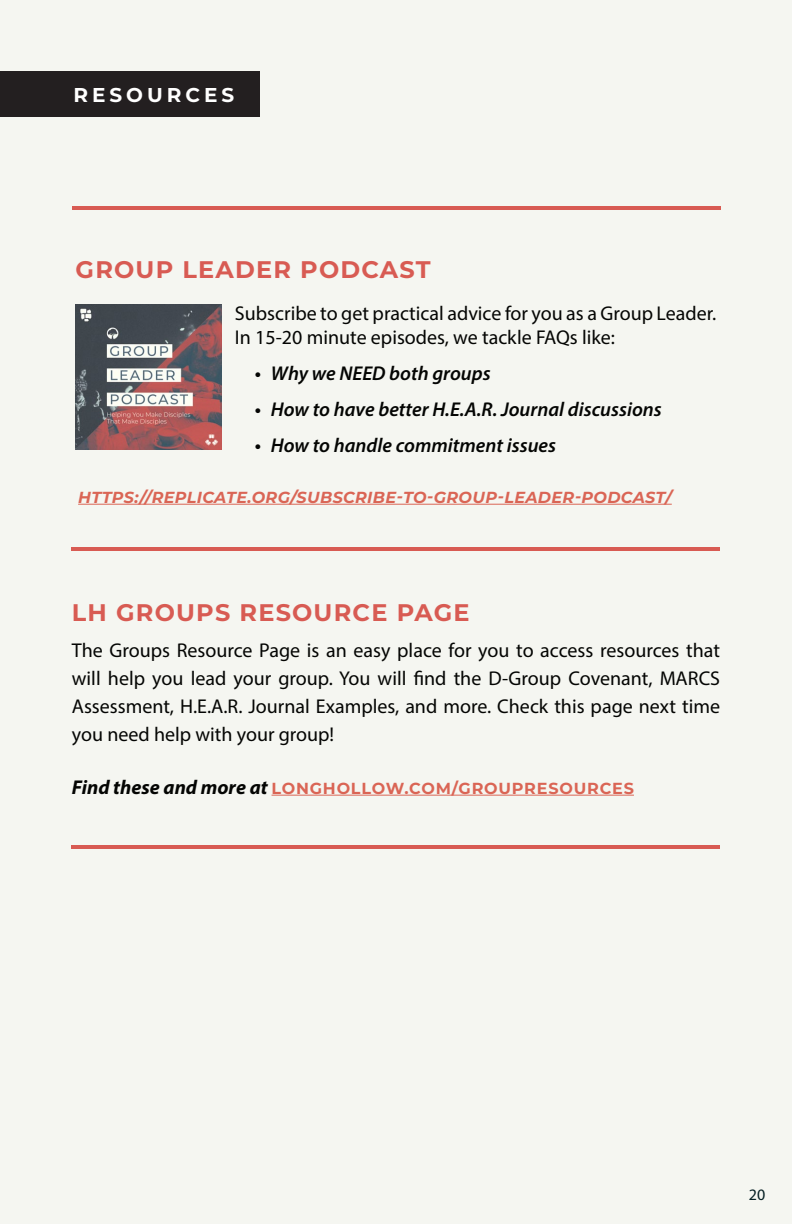
<style>
.page{position:relative;width:792px;height:1224px;background:#f5f6f1}
.page>*{position:absolute;margin:0;border:0;box-sizing:border-box;transform-origin:0 0}
.Paragraph_Style_2{font:700 24px "Montserrat";letter-spacing:.05em;color:#d85b53}
.t1{font:20px/28px "Myriad Pro";color:#040503}
.t2{font:italic 600 20px "Myriad Pro";color:#040503}
.Paragraph_Style_1{font:700 20px "Montserrat";letter-spacing:.2em;color:#fff}
.t3{font:italic 700 16px "Montserrat";letter-spacing:.02em;color:#da6555}
.t4{font:700 16px "Montserrat";letter-spacing:.05em;color:#da6555}
.t5{font:16px "Myriad Pro";color:#051f23}
.s1{font-family:"Myriad Pro";font-style:italic;font-size:20px;color:#040503}
</style>
<div class="page">
<hr style="left:71px;top:547px;width:648px;height:4px;background:#d85b53">
<hr style="left:72px;top:845px;width:648px;height:4px;background:#d85b53">
<hr style="left:72px;top:206px;width:649px;height:4px;background:#d85b53">
<div style="left:0;top:71px;width:259px;height:45px;background:#231f20"></div>
<img style="left:76px;top:305px;width:145px;height:145px">
<hr style="left:272px;top:795px;width:362px;height:1px;background:#da6555">
<hr style="left:78px;top:504px;width:594px;height:1px;background:#da6555">
<p class="Paragraph_Style_1" style="left:73px;top:80px;width:163px">RESOURCES</p>
<p class="Paragraph_Style_2" style="left:76px;top:252px;width:357px">GROUP LEADER PODCAST</p>
<p class="t1" style="left:235px;top:301px;width:483px;line-height:24px">Subscribe to get practical advice for you as a Group Leader.<br>In 15-20 minute episodes, we tackle FAQs like:</p>
<p class="t2" style="left:255px;top:360px;width:237px">• Why we NEED both groups</p>
<p class="t2" style="left:255px;top:396px;width:408px">• How to have better H.E.A.R. Journal discussions</p>
<p class="t2" style="left:255px;top:432px;width:303px">• How to handle commitment issues</p>
<p class="t3" style="left:78px;top:485px;width:595px">HTTPS://REPLICATE.ORG/SUBSCRIBE-TO-GROUP-LEADER-PODCAST/</p>
<p class="Paragraph_Style_2" style="left:72px;top:595px;width:399px">LH GROUPS RESOURCE PAGE</p>
<p class="t1" style="left:72px;top:636px;width:650px;text-align:justify">The Groups Resource Page is an easy place for you to access resources that will help you lead your group. You will find the D-Group Covenant, MARCS Assessment, H.E.A.R. Journal Examples, and more. Check this page next time you need help with your group!</p>
<p class="t4" style="left:72px;top:776px;width:564px"><span class="s1">Find these and more at</span> LONGHOLLOW.COM/GROUPRESOURCES</p>
<p class="t5" style="left:749px;top:1185px;width:18px">20</p>
</div>
